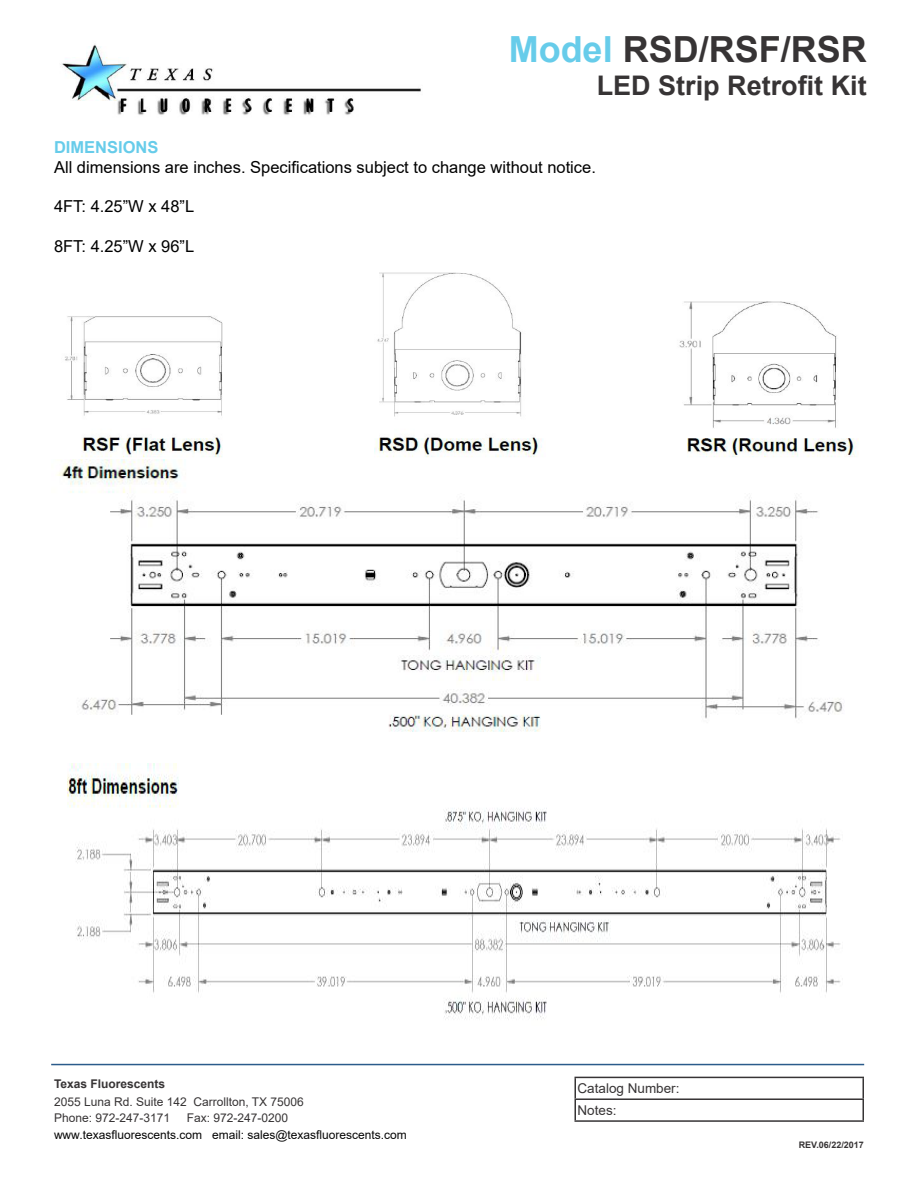
<style>
.page{position:relative;width:918px;height:1188px;background:#fff}
.page>*{position:absolute;margin:0;border:0;box-sizing:border-box;transform-origin:0 0}
.Paragraph_Style_11{font:700 36px "Arial";color:#373435}
.Paragraph_Style_11-2{font:700 27px "Arial";color:#373435}
.Paragraph_Style_1{font:16.5px "Arial";color:#000}
.Paragraph_Style_1-2{font:700 16.5px "Arial";color:#67ccea}
.Paragraph_Style_18{font:13.5px "Arial";color:#373435}
.Paragraph_Style_1-3{font:12px/16.2px "Arial";color:#060606}
.Paragraph_Style_1-4{font:12px/16.2px "Arial";color:#373435}
.Paragraph_Style_2{font:700 12px "Arial";color:#373435}
.Paragraph_Style_1-5{font:700 9px "Arial";color:#373435}
.s1{color:#67ccea}
.s2{color:#373435}
</style>
<div class="page">
<img style="left:62px;top:44px;width:359px;height:71px">
<svg style="left:576px;top:1078px;width:286px;height:1px"></svg>
<hr style="left:574px;top:1100px;width:2px;height:20px;background:#373435">
<hr style="left:862px;top:1100px;width:2px;height:20px;background:#373435">
<hr style="left:574px;top:1120px;width:290px;height:2px;background:#373435">
<hr style="left:574px;top:1098px;width:290px;height:2px;background:#373435">
<hr style="left:574px;top:1078px;width:2px;height:20px;background:#373435">
<hr style="left:862px;top:1078px;width:2px;height:20px;background:#373435">
<hr style="left:574px;top:1077px;width:290px;height:1px;background:#373435">
<hr style="left:51px;top:1064px;width:813px;height:1px;background:#2b5b8b">
<img style="left:65px;top:272px;width:791px;height:186px">
<img style="left:57px;top:459px;width:786px;height:273px">
<img style="left:67px;top:763px;width:774px;height:257px">
<p class="Paragraph_Style_11" style="left:509px;top:24px;width:360px"><span class="s1">Model</span> RSD/RSF/RSR</p>
<p class="Paragraph_Style_11-2" style="left:597px;top:66px;width:272px">LED Strip Retrofit Kit</p>
<p class="Paragraph_Style_1-2" style="left:54px;top:135px;width:106px">DIMENSIONS</p>
<p class="Paragraph_Style_1" style="left:54px;top:155px;width:543px">All dimensions are inches. Specifications subject to change without notice.</p>
<p class="Paragraph_Style_1" style="left:54px;top:195px;width:142px">4FT: 4.25”W x 48”L</p>
<p class="Paragraph_Style_1" style="left:54px;top:235px;width:142px">8FT: 4.25”W x 96”L</p>
<p class="Paragraph_Style_2" style="left:54px;top:1076px;width:113px">Texas Fluorescents</p>
<p class="Paragraph_Style_1-4" style="left:54px;top:1094px;width:251px">2055 Luna Rd. Suite 142 Carrollton, TX 75006<br>Phone: 972-247-3171</p>
<p class="Paragraph_Style_1-3" style="left:54px;top:1110px;width:354px;text-indent:133px"><span class="s2">Fax: 972-247-0200 </span>www.texasfluorescents.com email: sales@texasfluorescents.com</p>
<p class="Paragraph_Style_18" style="left:578px;top:1079px;width:104px">Catalog Number:</p>
<p class="Paragraph_Style_18" style="left:578px;top:1101px;width:41px">Notes:</p>
<p class="Paragraph_Style_1-5" style="left:799px;top:1139px;width:67px">REV.06/22/2017</p>
</div>
